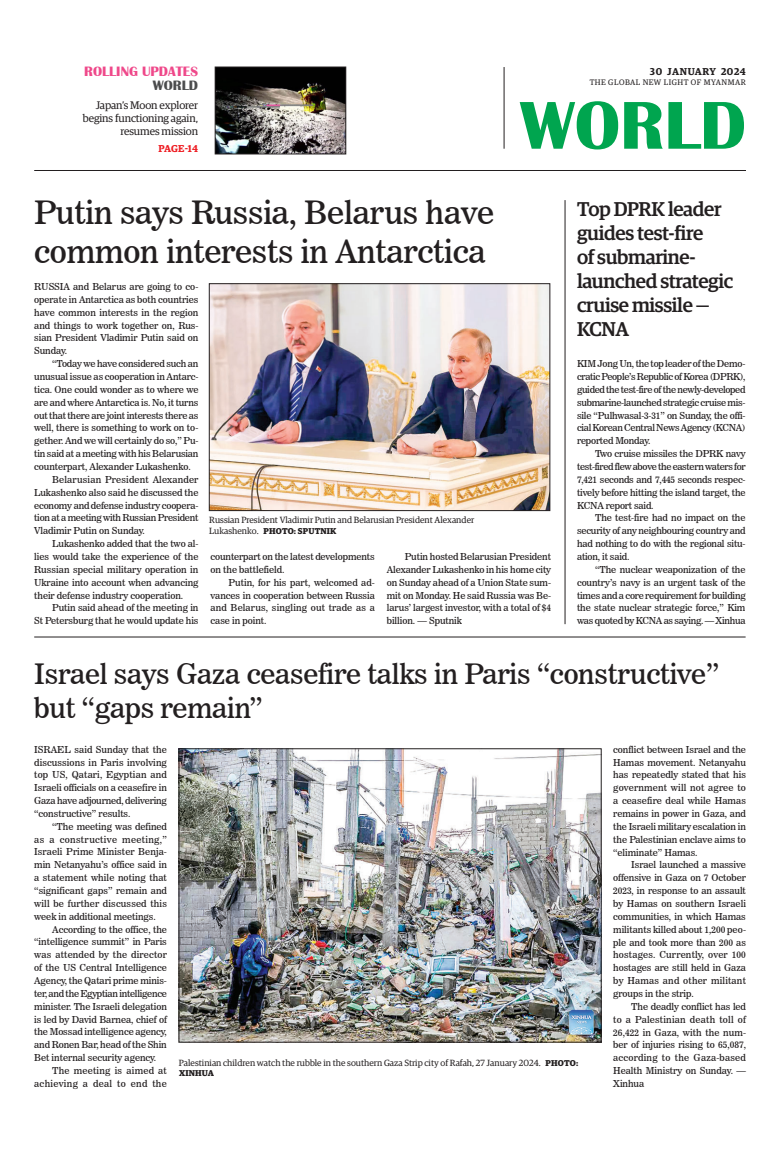
<style>
.page{position:relative;width:773px;height:1152px;background:#fff}
.page>*{position:absolute;margin:0;border:0;box-sizing:border-box;transform-origin:0 0}
.t1{font:700 70px "Britannic";color:#00a54f}
._2_Clm_Head{font:32px/38.4px "News 706 BT Roman C";letter-spacing:-.01em;color:#231f20}
._2_Clm_Head-2{font:28px/33.6px "News 706 BT Roman C";letter-spacing:-.01em;color:#231f20}
._2_Clm_Head-3{font:500 20px/24px "Guardian Egyp";letter-spacing:-.02em;color:#231f20}
.t2{font:700 14px "Britannic";color:#ef488a}
.t3{font:700 14px "Britannic";color:#4b4c4d}
._1_Clm_Head{font:11px/13.2px "Guardian Egyp";letter-spacing:-.01em;color:#231f20;text-align:right}
.t4{font:600 10px "Guardian Egyp";letter-spacing:.06em;color:#231f20}
.Spill_Style{font:600 10px "Guardian Egyp";letter-spacing:-.005em;color:#ee1d23}
._2nd_Body{font:9.5px/12.9px "News 706 BT Roman C";letter-spacing:-.01em;color:#231f20;text-align:justify}
.Normal_Para{font:9.5px/12.9px "News 706 BT Roman C";letter-spacing:-.02em;color:#231f20;text-align:justify}
._2nd_Body-2{font:9.5px/12.9px "News 706 BT Roman C";letter-spacing:.03em;color:#231f20;text-align:right}
.t5{font:9px "Guardian Egyp";color:#231f20}
.t6{font:700 8.5px "Guardian Egyp";letter-spacing:.02em;color:#231f20}
.t7{font:8px "Guardian Egyp";letter-spacing:.06em;color:#231f20}
.s1{font-weight:400;font-size:9px}
.s2{font-weight:700;font-size:8.5px}
</style>
<div class="page">
<hr style="left:34px;top:170px;width:712px;height:1px;background:#231f20">
<hr style="left:504px;top:67px;width:1px;height:82px;background:#231f20">
<img style="left:217px;top:69px;width:127px;height:83px">
<div style="left:215px;top:67px;width:131px;height:87px;border:1px solid #231f20"></div>
<img style="left:211px;top:286px;width:337px;height:223px">
<div style="left:209px;top:284px;width:341px;height:227px;border:1px solid #231f20"></div>
<img style="left:181px;top:751px;width:418px;height:289px">
<div style="left:179px;top:749px;width:422px;height:293px;border:1px solid #231f20"></div>
<hr style="left:564px;top:200px;width:1px;height:424px;background:#231f20">
<hr style="left:34px;top:637px;width:711px;height:1px;background:#231f20">
<p class="t2" style="left:84px;top:64px;width:115px">ROLLING UPDATES</p>
<p class="t3" style="left:153px;top:78px;width:47px">WORLD</p>
<p class="_1_Clm_Head" style="left:83px;top:98px;width:117px">Japan’s Moon explorer begins functioning again, resumes mission</p>
<p class="Spill_Style" style="left:158px;top:141px;width:41px">PAGE-14</p>
<p class="t4" style="left:650px;top:64px;width:97px">30 JANUARY 2024</p>
<p class="t7" style="left:589px;top:76px;width:158px">THE GLOBAL NEW LIGHT OF MYANMAR</p>
<h1 class="t1" style="left:520px;top:86px;width:227px">WORLD</h1>
<p class="_2_Clm_Head" style="left:34px;top:194px;width:461px">Putin says Russia, Belarus have common interests in Antarctica</p>
<p class="Normal_Para" style="left:34px;top:280px;width:166px">RUSSIA and Belarus are going to co&shy;operate in Antarctica as both countries have common interests in the region and things to work together on, Rus&shy;sian President Vladimir Putin said on Sunday.</p>
<p class="_2nd_Body" style="left:34px;top:357px;width:166px;text-indent:18px">“Today we have considered such an unusual issue as cooperation in Antarc&shy;tica. One could wonder as to where we are and where Antarctica is. No, it turns out that there are joint interests there as well, there is something to work on to&shy;gether. And we will certainly do so,” Pu&shy;tin said at a meeting with his Belarusian counterpart, Alexander Lukashenko.</p>
<p class="_2nd_Body" style="left:34px;top:473px;width:166px;text-indent:18px">Belarusian President Alexander Lukashenko also said he discussed the economy and defense industry coopera&shy;tion at a meeting with Russian President Vladimir Putin on Sunday.</p>
<p class="_2nd_Body" style="left:34px;top:537px;width:166px;text-indent:18px">Lukashenko added that the two al&shy;lies would take the experience of the Russian special military operation in Ukraine into account when advancing their defense industry cooperation.</p>
<p class="_2nd_Body" style="left:34px;top:602px;width:166px;text-align:right">Putin said ahead of the meeting in<br>St Petersburg that he would update his</p>
<p class="t5" style="left:209px;top:514px;width:266px">Russian President Vladimir Putin and Belarusian President Alexander</p>
<p class="t6" style="left:209px;top:525px;width:129px"><span class="s1">Lukashenko.</span> PHOTO: SPUTNIK</p>
<p class="_2nd_Body" style="left:210px;top:550px;width:166px">counterpart on the latest developments on the battlefield.</p>
<p class="_2nd_Body" style="left:210px;top:576px;width:166px;text-indent:18px">Putin, for his part, welcomed ad&shy;vances in cooperation between Russia and Belarus, singling out trade as a case in point.</p>
<p class="_2nd_Body" style="left:387px;top:550px;width:166px;text-indent:18px">Putin hosted Belarusian President Alexander Lukashenko in his home city on Sunday ahead of a Union State sum&shy;mit on Monday. He said Russia was Be&shy;larus’ largest investor, with a total of $4 billion. — Sputnik</p>
<p class="_2_Clm_Head-3" style="left:577px;top:195px;width:158px">Top DPRK leader guides test-fire<br>of submarine&shy;launched strategic cruise missile —<br>KCNA</p>
<p class="Normal_Para" style="left:577px;top:357px;width:170px">KIM Jong Un, the top leader of the Demo&shy;cratic People’s Republic of Korea (DPRK), guided the test-fire of the newly-developed submarine-launched strategic cruise mis&shy;sile “Pulhwasal-3-31” on Sunday, the offi&shy;cial Korean Central News Agency (KCNA) reported Monday.</p>
<p class="_2nd_Body" style="left:577px;top:447px;width:170px;text-indent:18px">Two cruise missiles the DPRK navy test-fired flew above the eastern waters for 7,421 seconds and 7,445 seconds respec&shy;tively before hitting the island target, the KCNA report said.</p>
<p class="_2nd_Body" style="left:577px;top:512px;width:170px;text-indent:18px">The test-fire had no impact on the security of any neighbouring country and had nothing to do with the regional situ&shy;ation, it said.</p>
<p class="_2nd_Body" style="left:577px;top:563px;width:170px;text-indent:18px">“The nuclear weaponization of the country’s navy is an urgent task of the times and a core requirement for building the state nuclear strategic force,” Kim was quoted by KCNA as saying. — Xinhua</p>
<p class="_2_Clm_Head-2" style="left:34px;top:657px;width:686px">Israel says Gaza ceasefire talks in Paris “constructive” but “gaps remain”</p>
<p class="Normal_Para" style="left:34px;top:743px;width:134px">ISRAEL said Sunday that the discussions in Paris involving top US, Qatari, Egyptian and Israeli officials on a ceasefire in Gaza have adjourned, delivering “constructive” results.</p>
<p class="_2nd_Body" style="left:34px;top:820px;width:134px;text-indent:18px">“The meeting was defined as a constructive meeting,” Israeli Prime Minister Benja&shy;min Netanyahu’s office said in a statement while noting that “significant gaps” remain and will be further discussed this week in additional meetings.</p>
<p class="_2nd_Body" style="left:34px;top:923px;width:134px;text-indent:18px">According to the office, the “intelligence summit” in Paris was attended by the director of the US Central Intelligence Agency, the Qatari prime minis&shy;ter, and the Egyptian intelligence minister. The Israeli delegation is led by David Barnea, chief of the Mossad intelligence agency, and Ronen Bar, head of the Shin Bet internal security agency.</p>
<p class="_2nd_Body-2" style="left:34px;top:1064px;width:134px">The meeting is aimed at achieving a deal to end the</p>
<p class="_2nd_Body" style="left:613px;top:743px;width:134px">conflict between Israel and the Hamas movement. Netanyahu has repeatedly stated that his government will not agree to a ceasefire deal while Hamas remains in power in Gaza, and the Israeli military escalation in the Palestinian enclave aims to “eliminate” Hamas.</p>
<p class="_2nd_Body" style="left:613px;top:859px;width:134px;text-indent:18px">Israel launched a massive offensive in Gaza on 7 October 2023, in response to an assault by Hamas on southern Israeli communities, in which Hamas militants killed about 1,200 peo&shy;ple and took more than 200 as hostages. Currently, over 100 hostages are still held in Gaza by Hamas and other militant groups in the strip.</p>
<p class="_2nd_Body" style="left:613px;top:1000px;width:134px;text-indent:18px">The deadly conflict has led to a Palestinian death toll of 26,422 in Gaza, with the num&shy;ber of injuries rising to 65,087, according to the Gaza-based Health Ministry on Sunday. — Xinhua</p>
<p class="t5" style="left:179px;top:1057px;width:401px">Palestinian children watch the rubble in the southern Gaza Strip city of Rafah, 27 January 2024. <span class="s2">PHOTO:</span></p>
<p class="t6" style="left:179px;top:1067px;width:36px">XINHUA</p>
</div>
